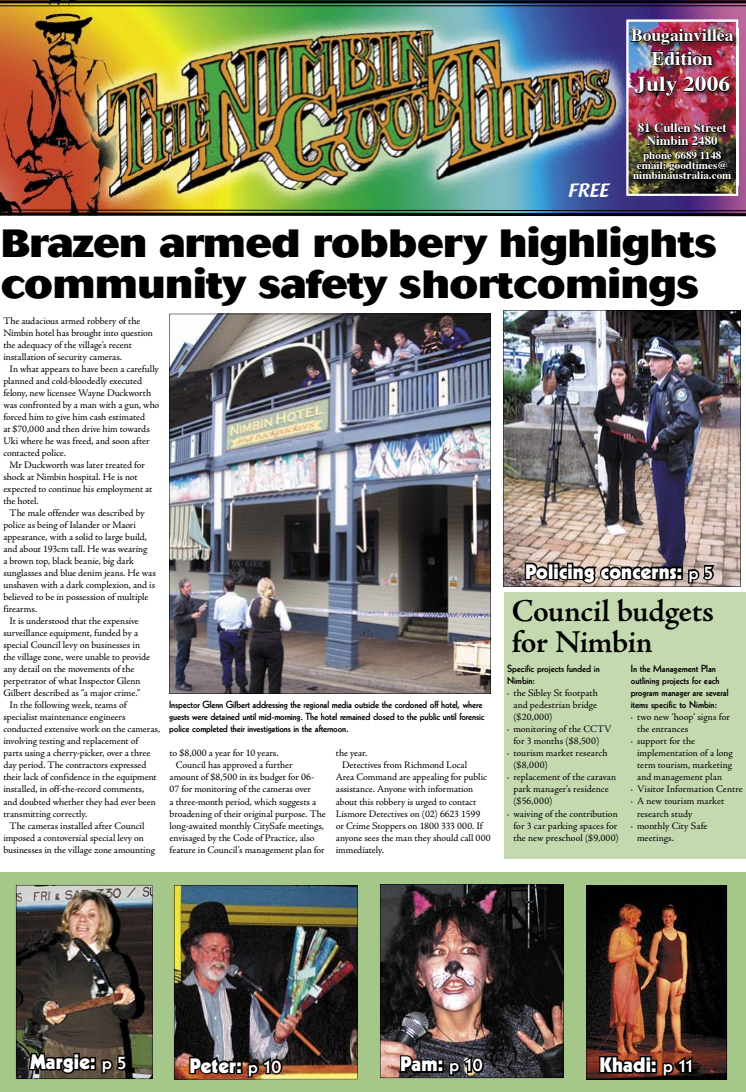
<style>
.page{position:relative;width:746px;height:1092px;background:#fff}
.page>*{position:absolute;margin:0;border:0;box-sizing:border-box;transform-origin:0 0}
.t1{font:800 39px/41px "Cosmos";letter-spacing:-.01em;color:#000;scale:1.05 1}
.t2{font:600 32px/31px "Adobe Jenson Pro";letter-spacing:-.01em;color:#000}
.t3{font:700 21.3px "Times";color:#fff;scale:1.1 1}
.t4{font:900 20.3px "Kabel";letter-spacing:.01em;color:#fff}
.t5{font:700 19.4px "Times";color:#fff}
.t6{font:700 17.6px "Times";color:#fff}
.t7{font:16px "Textile";color:#fff;scale:1.05 1}
.t8{font:700 12.9px/13.3px "Times";color:#fff;text-align:center}
.t9{font:700 11.1px/10.2px "Times";color:#fff;text-align:center}
.t10{font:10px/12px "Adobe Jenson Pro";letter-spacing:-.005em;color:#000}
.t11{font:800 10px/12px "Kabel";letter-spacing:-.015em;color:#000}
.s1{font-weight:800}
</style>
<div class="page">
<img style="left:0;top:3px;width:746px;height:212px">
<hr style="left:0;top:5px;width:746px;height:1px;background:#000">
<hr style="left:0;top:0;width:746px;height:3px;background:#000">
<svg style="left:0;top:209px;width:745px;height:7px;background:#35382b"></svg>
<img style="left:626px;top:20px;width:112px;height:176px">
<div style="left:0;top:872px;width:746px;height:219px;background:#a5c789"></div>
<img style="left:503px;top:310px;width:237px;height:276px">
<svg style="left:523px;top:561px;width:193px;height:24px;background:#635854"></svg>
<div style="left:504px;top:592px;width:242px;height:266px;background:#c5d9b0"></div>
<img style="left:169px;top:314px;width:322px;height:380px">
<img style="left:16px;top:885px;width:136px;height:193px">
<img style="left:586px;top:885px;width:141px;height:194px">
<img style="left:174px;top:885px;width:183px;height:194px">
<img style="left:188px;top:1053px;width:96px;height:26px">
<img style="left:380px;top:884px;width:183px;height:193px">
<svg style="left:398px;top:1052px;width:87px;height:25px;background:#302c2f"></svg>
<h3 class="t7" style="left:567px;top:179px;width:41px">FREE</h3>
<h3 class="t6" style="left:631px;top:19px;width:104px">Bougainvillea</h3>
<h3 class="t5" style="left:651px;top:39px;width:63px">Edition</h3>
<h3 class="t3" style="left:634px;top:64px;width:88px">July 2006</h3>
<p class="t8" style="left:637px;top:120px;width:90px">81 Cullen Street<br>Nimbin 2480</p>
<p class="t9" style="left:633px;top:149px;width:100px">phone 6689 1148 email: goodtimes@ nimbinaustralia.com</p>
<h1 class="t1" style="left:1px;top:223px;width:684px">Brazen armed robbery highlights community safety shortcomings</h1>
<p class="t10" style="left:3px;top:315px;width:151px">The audacious armed robbery of the Nimbin hotel has brought into question the adequacy of the village’s recent installation of security cameras.</p>
<p class="t10" style="left:3px;top:363px;width:157px;text-indent:6px">In what appears to have been a carefully planned and cold-bloodedly executed felony, new licensee Wayne Duckworth was confronted by a man with a gun, who forced him to give him cash estimated<br>at $70,000 and then drive him towards Uki where he was freed, and soon after contacted police.</p>
<p class="t10" style="left:3px;top:459px;width:150px;text-indent:6px">Mr Duckworth was later treated for shock at Nimbin hospital. He is not expected to continue his employment at the hotel.</p>
<p class="t10" style="left:10px;top:507px;width:137px">The male offender was described by</p>
<p class="t10" style="left:3px;top:519px;width:134px">police as being of Islander or Maori</p>
<p class="t10" style="left:3px;top:531px;width:145px">appearance, with a solid to large build,</p>
<p class="t10" style="left:3px;top:543px;width:145px">and about 193cm tall. He was wearing</p>
<p class="t10" style="left:3px;top:555px;width:132px">a brown top, black beanie, big dark</p>
<p class="t10" style="left:3px;top:567px;width:154px">sunglasses and blue denim jeans. He was</p>
<p class="t10" style="left:3px;top:579px;width:153px">unshaven with a dark complexion, and is</p>
<p class="t10" style="left:3px;top:591px;width:146px">believed to be in possession of multiple</p>
<p class="t10" style="left:3px;top:603px;width:35px">firearms.</p>
<p class="t10" style="left:10px;top:615px;width:131px">It is understood that the expensive</p>
<p class="t10" style="left:3px;top:627px;width:136px">surveillance equipment, funded by a</p>
<p class="t10" style="left:3px;top:639px;width:138px">special Council levy on businesses in</p>
<p class="t10" style="left:3px;top:651px;width:148px">the village zone, were unable to provide</p>
<p class="t10" style="left:3px;top:663px;width:133px">any detail on the movements of the</p>
<p class="t10" style="left:3px;top:675px;width:139px">perpetrator of what Inspector Glenn</p>
<p class="t10" style="left:3px;top:687px;width:138px">Gilbert described as “a major crime.”</p>
<p class="t10" style="left:10px;top:699px;width:118px">In the following week, teams of</p>
<p class="t10" style="left:3px;top:711px;width:124px">specialist maintenance engineers</p>
<p class="t10" style="left:3px;top:723px;width:158px">conducted extensive work on the cameras,</p>
<p class="t10" style="left:3px;top:735px;width:136px">involving testing and replacement of</p>
<p class="t10" style="left:3px;top:747px;width:148px">parts using a cherry-picker, over a three</p>
<p class="t10" style="left:3px;top:759px;width:145px">day period. The contractors expressed</p>
<p class="t10" style="left:3px;top:771px;width:155px">their lack of confidence in the equipment</p>
<p class="t10" style="left:3px;top:783px;width:142px">installed, in off-the-record comments,</p>
<p class="t10" style="left:3px;top:795px;width:154px">and doubted whether they had ever been</p>
<p class="t10" style="left:3px;top:807px;width:85px">transmitting correctly.</p>
<p class="t10" style="left:10px;top:819px;width:136px">The cameras installed after Council</p>
<p class="t10" style="left:3px;top:831px;width:142px">imposed a contoversial special levy on</p>
<p class="t10" style="left:3px;top:843px;width:153px">businesses in the village zone amounting</p>
<p class="t11" style="left:169px;top:699px;width:317px">Inspector Glenn Gilbert addressing the regional media outside the cordoned off hotel, where guests were detained until mid-morning. The hotel remained closed to the public until forensic police completed their investigations in the afternoon.</p>
<p class="t10" style="left:170px;top:747px;width:110px">to $8,000 a year for 10 years.</p>
<p class="t10" style="left:176px;top:759px;width:118px">Council has approved a further</p>
<p class="t10" style="left:170px;top:771px;width:146px">amount of $8,500 in its budget for 06-</p>
<p class="t10" style="left:170px;top:783px;width:143px">07 for monitoring of the cameras over</p>
<p class="t10" style="left:170px;top:795px;width:148px">a three-month period, which suggests a</p>
<p class="t10" style="left:170px;top:807px;width:158px">broadening of their original purpose. The</p>
<p class="t10" style="left:170px;top:819px;width:156px">long-awaited monthly CitySafe meetings,</p>
<p class="t10" style="left:170px;top:831px;width:146px">envisaged by the Code of Practice, also</p>
<p class="t10" style="left:170px;top:843px;width:157px">feature in Council’s management plan for</p>
<p class="t10" style="left:336px;top:747px;width:33px">the year.</p>
<p class="t10" style="left:342px;top:759px;width:127px">Detectives from Richmond Local</p>
<p class="t10" style="left:336px;top:771px;width:152px">Area Command are appealing for public</p>
<p class="t10" style="left:336px;top:783px;width:139px">assistance. Anyone with information</p>
<p class="t10" style="left:336px;top:795px;width:142px">about this robbery is urged to contact</p>
<p class="t10" style="left:336px;top:807px;width:146px">Lismore Detectives on (02) 6623 1599</p>
<p class="t10" style="left:336px;top:819px;width:148px">or Crime Stoppers on 1800 333 000. If</p>
<p class="t10" style="left:336px;top:831px;width:156px">anyone sees the man they should call 000</p>
<p class="t10" style="left:336px;top:843px;width:50px">immediately.</p>
<h3 class="t4" style="left:525px;top:558px;width:189px">Policing concerns: <span class="s1">p 5</span></h3>
<h2 class="t2" style="left:511px;top:596px;width:204px">Council budgets for Nimbin</h2>
<p class="t11" style="left:507px;top:663px;width:94px">Specific projects funded in<br>Nimbin:</p>
<p class="t10" style="left:507px;top:687px;width:92px">· the Sibley St footpath</p>
<p class="t10" style="left:513px;top:699px;width:85px">and pedestrian bridge</p>
<p class="t10" style="left:513px;top:711px;width:41px">($20,000)</p>
<p class="t10" style="left:507px;top:723px;width:106px">· monitoring of the CCTV</p>
<p class="t10" style="left:513px;top:735px;width:87px">for 3 months ($8,500)</p>
<p class="t10" style="left:507px;top:747px;width:102px">· tourism market research</p>
<p class="t10" style="left:513px;top:759px;width:36px">($8,000)</p>
<p class="t10" style="left:507px;top:771px;width:110px">· replacement of the caravan</p>
<p class="t10" style="left:513px;top:783px;width:97px">park manager’s residence</p>
<p class="t10" style="left:513px;top:795px;width:41px">($56,000)</p>
<p class="t10" style="left:507px;top:807px;width:112px">· waiving of the contribution</p>
<p class="t10" style="left:513px;top:819px;width:105px">for 3 car parking spaces for</p>
<p class="t10" style="left:513px;top:831px;width:107px">the new preschool ($9,000)</p>
<p class="t11" style="left:630px;top:663px;width:99px">In the Management Plan outlining projects for each program manager are several items specific to Nimbin:</p>
<p class="t10" style="left:630px;top:711px;width:101px">· two new ‘hoop’ signs for</p>
<p class="t10" style="left:637px;top:723px;width:53px">the entrances</p>
<p class="t10" style="left:630px;top:735px;width:66px">· support for the</p>
<p class="t10" style="left:637px;top:747px;width:97px">implementation of a long</p>
<p class="t10" style="left:637px;top:759px;width:96px">term tourism, marketing</p>
<p class="t10" style="left:637px;top:771px;width:86px">and management plan</p>
<p class="t10" style="left:630px;top:783px;width:113px">· Visitor Information Centre</p>
<p class="t10" style="left:630px;top:795px;width:95px">· A new tourism market</p>
<p class="t10" style="left:637px;top:807px;width:57px">research study</p>
<p class="t10" style="left:630px;top:819px;width:78px">· monthly City Safe</p>
<p class="t10" style="left:637px;top:831px;width:38px">meetings.</p>
<h3 class="t4" style="left:30px;top:1048px;width:98px">Margie: <span class="s1">p 5</span></h3>
<h3 class="t4" style="left:189px;top:1052px;width:94px">Peter: <span class="s1">p 10</span></h3>
<h3 class="t4" style="left:400px;top:1051px;width:84px">Pam: <span class="s1">p 10</span></h3>
<h3 class="t4" style="left:599px;top:1051px;width:95px">Khadi: <span class="s1">p 11</span></h3>
</div>
